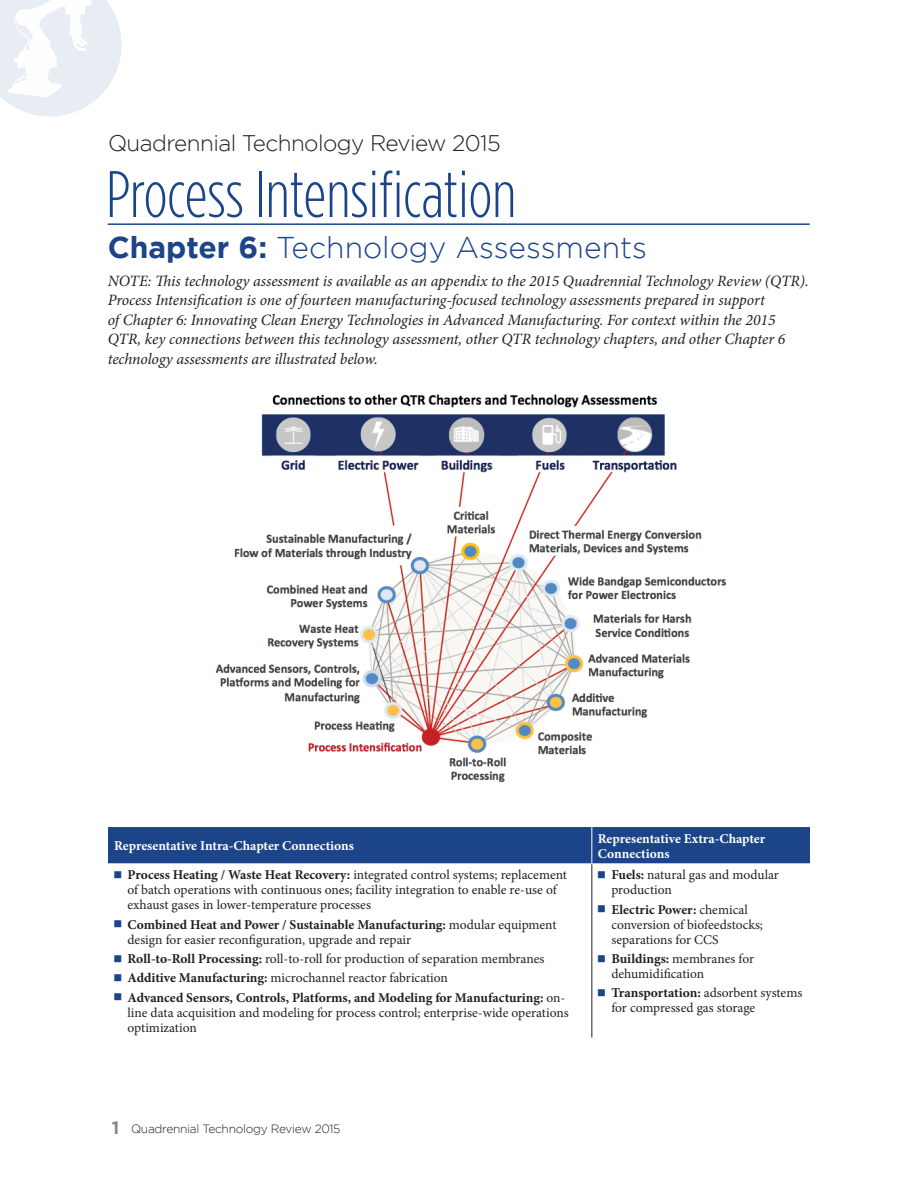
<style>
.page{position:relative;width:918px;height:1188px;background:#fff}
.page>*{position:absolute;margin:0;border:0;box-sizing:border-box;transform-origin:0 0}
.Chapter_Title{font:300 65.7px "Gotham Condensed";color:#1b4489}
.Chapter_Title-2{font:300 30px "Gotham";color:#1b4489}
.Chapter_title_in_hea{font:300 22.5px "Gotham";letter-spacing:-.025em;color:#231f20}
.Body_Text{font:italic 15.75px/19.5px "Minion Pro";letter-spacing:-.005em;color:#231f20}
.Table_-_body_text_wi{font:13.5px/15px "Minion Pro";color:#231f20}
.Table_-_First_line{font:700 13.5px/15px "Minion Pro";letter-spacing:-.005em;color:#fff}
.t1{font:300 12px "Gotham";letter-spacing:-.025em;color:#231f20}
.s1{font-weight:700}
.s2{font-weight:700;font-size:18px;color:#8a888a}
</style>
<div class="page">
<svg style="left:0;top:0;width:122px;height:117px"></svg>
<hr style="left:108px;top:223px;width:702px;height:2px;background:#1b4489">
<img style="left:215px;top:394px;width:511px;height:389px">
<div style="left:108px;top:827px;width:702px;height:36px;background:#1b4489"></div>
<hr style="left:591px;top:827px;width:1px;height:36px;background:#fff">
<hr style="left:591px;top:864px;width:1px;height:174px;background:#231f20">
<p class="Chapter_title_in_hea" style="left:108px;top:131px;width:394px">Quadrennial Technology Review 2015</p>
<p class="Chapter_Title" style="left:106px;top:159px;width:412px">Process Intensification</p>
<p class="Chapter_Title-2" style="left:108px;top:231px;width:541px"><span class="s1">Chapter 6:</span> Technology Assessments</p>
<p class="Body_Text" style="left:108px;top:271px;width:703px">NOTE: This technology assessment is available as an appendix to the 2015 Quadrennial Technology Review (QTR).<br>Process Intensification is one of fourteen manufacturing-focused technology assessments prepared in support<br>of Chapter 6: Innovating Clean Energy Technologies in Advanced Manufacturing. For context within the 2015<br>QTR, key connections between this technology assessment, other QTR technology chapters, and other Chapter 6 technology assessments are illustrated below.</p>
<p class="Table_-_First_line" style="left:114px;top:838px;width:242px">Representative Intra-Chapter Connections</p>
<p class="Table_-_First_line" style="left:598px;top:831px;width:169px">Representative Extra-Chapter<br>Connections</p>
<p class="Table_-_body_text_wi" style="left:128px;top:868px;width:441px;text-indent:-14px"><sup>■</sup> <span class="s1">Process Heating / Waste Heat Recovery:</span> integrated control systems; replacement of batch operations with continuous ones; facility integration to enable re-use of exhaust gases in lower-temperature processes</p>
<p class="Table_-_body_text_wi" style="left:128px;top:917px;width:431px;text-indent:-14px"><sup>■</sup> <span class="s1">Combined Heat and Power / Sustainable Manufacturing:</span> modular equipment design for easier reconfiguration, upgrade and repair</p>
<p class="Table_-_body_text_wi" style="left:114px;top:951px;width:432px"><sup>■</sup> <span class="s1">Roll-to-Roll Processing:</span> roll-to-roll for production of separation membranes</p>
<p class="Table_-_body_text_wi" style="left:114px;top:971px;width:335px"><sup>■</sup> <span class="s1">Additive Manufacturing:</span> microchannel reactor fabrication</p>
<p class="Table_-_body_text_wi" style="left:128px;top:990px;width:443px;text-indent:-14px"><sup>■</sup> <span class="s1">Advanced Sensors, Controls, Platforms, and Modeling for Manufacturing:</span> on&shy;line data acquisition and modeling for process control; enterprise-wide operations optimization</p>
<p class="Table_-_body_text_wi" style="left:611px;top:868px;width:169px;text-indent:-14px"><sup>■</sup> <span class="s1">Fuels:</span> natural gas and modular production</p>
<p class="Table_-_body_text_wi" style="left:611px;top:902px;width:153px;text-indent:-14px"><sup>■</sup> <span class="s1">Electric Power:</span> chemical conversion of biofeedstocks; separations for CCS</p>
<p class="Table_-_body_text_wi" style="left:611px;top:951px;width:144px;text-indent:-14px"><sup>■</sup> <span class="s1">Buildings:</span> membranes for dehumidification</p>
<p class="Table_-_body_text_wi" style="left:611px;top:986px;width:192px;text-indent:-14px"><sup>■</sup> <span class="s1">Transportation:</span> adsorbent systems for compressed gas storage</p>
<p class="t1" style="left:112px;top:1122px;width:230px"><span class="s2">1</span> Quadrennial Technology Review 2015</p>
</div>
